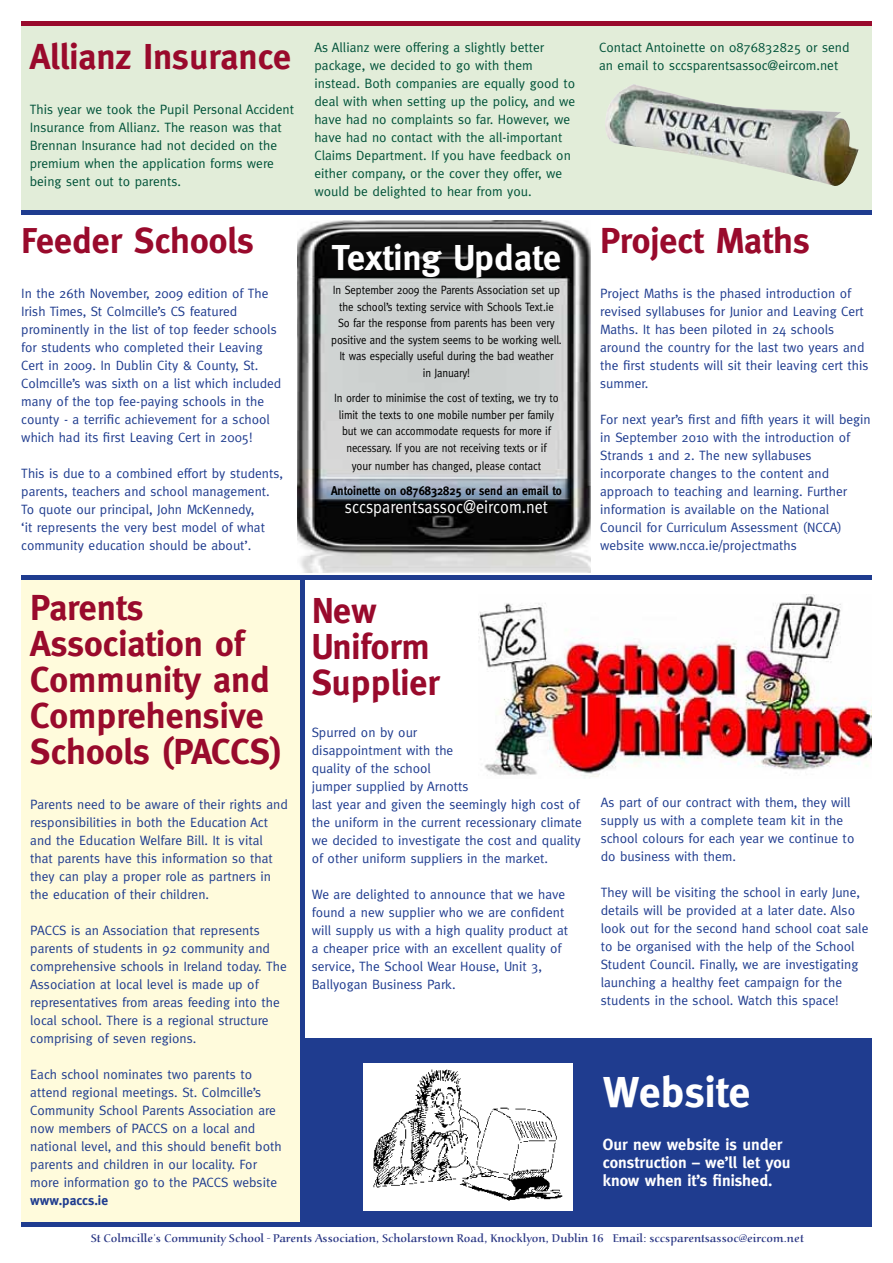
<style>
.page{position:relative;width:893px;height:1263px;background:#fff}
.page>*{position:absolute;margin:0;border:0;box-sizing:border-box;transform-origin:0 0}
.t1{font:700 43.2px "Meta";color:#fff}
.t2{font:700 36px/36px "Meta";color:#990a2c}
.t3{font:700 36px "Meta";color:#fff}
.t4{font:18px "Meta";color:#fff;scale:.9 1}
.t5{font:700 16.2px/18px "Meta";color:#fff}
.t6{font:13.5px/18px "Meta";color:#1f3c8f}
.t7{font:13.5px/18px "Meta";color:#005239}
.t8{font:700 13.5px "Meta";color:#1f3c8f}
.t9{font:700 12.75px "Meta";color:#000;scale:.9 1}
.t10{font:12px/16.5px "Meta";letter-spacing:-.01em;color:#000;text-align:center;scale:.9 1}
.t11{font:11.55px "URW Alcuin T";color:#283583}
</style>
<div class="page">
<div style="left:21px;top:21px;width:851px;height:192px;background:#e2edd9"></div>
<div style="left:21px;top:578px;width:281px;height:648px;background:#fffbdc"></div>
<img style="left:298px;top:220px;width:292px;height:352px">
<div style="left:21px;top:1222px;width:851px;height:5px;background:#1f3c8f"></div>
<img style="left:478px;top:594px;width:394px;height:184px">
<div style="left:21px;top:21px;width:851px;height:5px;background:#990a2c"></div>
<div style="left:21px;top:210px;width:851px;height:5px;background:#1f3c8f"></div>
<div style="left:21px;top:575px;width:851px;height:5px;background:#1f3c8f"></div>
<div style="left:300px;top:578px;width:5px;height:645px;background:#1f3c8f"></div>
<div style="left:300px;top:1038px;width:572px;height:185px;background:#1f3c8f"></div>
<div style="left:363px;top:1063px;width:209px;height:148px;background:#fff"></div>
<img style="left:373px;top:1069px;width:189px;height:132px">
<img style="left:606px;top:84px;width:253px;height:102px">
<h2 class="t2" style="left:30px;top:39px;width:263px">Allianz Insurance</h2>
<p class="t7" style="left:30px;top:101px;width:266px">This year we took the Pupil Personal Accident Insurance from Allianz. The reason was that Brennan Insurance had not decided on the premium when the application forms were being sent out to parents.</p>
<h2 class="t2" style="left:21px;top:222px;width:234px">Feeder Schools</h2>
<p class="t6" style="left:21px;top:284px;width:262px">In the 26th November, 2009 edition of The Irish Times, St Colmcille’s CS featured prominently in the list of top feeder schools for students who completed their Leaving Cert in 2009. In Dublin City &amp; County, St.<br>Colmcille’s was sixth on a list which included many of the top fee-paying schools in the county - a terrific achievement for a school which had its first Leaving Cert in 2005!</p>
<p class="t6" style="left:21px;top:464px;width:263px">This is due to a combined effort by students, parents, teachers and school management.<br>To quote our principal, John McKennedy,<br>‘it represents the very best model of what community education should be about’.</p>
<h2 class="t2" style="left:30px;top:589px;width:253px">Parents<br>Association of<br>Community and<br>Comprehensive<br>Schools (PACCS)</h2>
<p class="t6" style="left:30px;top:795px;width:259px">Parents need to be aware of their rights and responsibilities in both the Education Act and the Education Welfare Bill. It is vital that parents have this information so that they can play a proper role as partners in the education of their children.</p>
<p class="t6" style="left:30px;top:921px;width:258px">PACCS is an Association that represents parents of students in 92 community and comprehensive schools in Ireland today. The Association at local level is made up of representatives from areas feeding into the local school. There is a regional structure comprising of seven regions.</p>
<p class="t6" style="left:30px;top:1065px;width:253px">Each school nominates two parents to attend regional meetings. St. Colmcille’s Community School Parents Association are now members of PACCS on a local and national level, and this should benefit both parents and children in our locality. For more information go to the PACCS website</p>
<p class="t8" style="left:30px;top:1192px;width:79px">www.paccs.ie</p>
<p class="t7" style="left:314px;top:38px;width:262px">As Allianz were offering a slightly better package, we decided to go with them instead. Both companies are equally good to deal with when setting up the policy, and we have had no complaints so far. However, we have had no contact with the all-important Claims Department. If you have feedback on either company, or the cover they offer, we would be delighted to hear from you.</p>
<p class="t7" style="left:599px;top:38px;width:252px">Contact Antoinette on 0876832825 or send an email to sccsparentsassoc@eircom.net</p>
<h2 class="t3" style="left:332px;top:237px;width:231px">Texting Update</h2>
<p class="t10" style="left:331px;top:282px;width:258px">In September 2009 the Parents Association set up the school’s texting service with Schools Text.ie<br>So far the response from parents has been very positive and the system seems to be working well.<br>It was especially useful during the bad weather<br>in January!</p>
<p class="t10" style="left:334px;top:390px;width:251px">In order to minimise the cost of texting, we try to limit the texts to one mobile number per family but we can accommodate requests for more if necessary. If you are not receiving texts or if</p>
<p class="t10" style="left:352px;top:457px;width:212px">your number has changed, please contact</p>
<p class="t9" style="left:331px;top:483px;width:258px">Antoinette on 0876832825 or send an email to</p>
<h3 class="t4" style="left:345px;top:497px;width:227px">sccsparentsassoc@eircom.net</h3>
<h2 class="t2" style="left:312px;top:592px;width:129px">New<br>Uniform<br>Supplier</h2>
<p class="t6" style="left:312px;top:723px;width:271px">Spurred on by our<br>disappointment with the<br>quality of the school<br>jumper supplied by Arnotts<br>last year and given the seemingly high cost of the uniform in the current recessionary climate we decided to investigate the cost and quality of other uniform suppliers in the market.</p>
<p class="t6" style="left:312px;top:885px;width:258px">We are delighted to announce that we have found a new supplier who we are confident will supply us with a high quality product at a cheaper price with an excellent quality of service, The School Wear House, Unit 3, Ballyogan Business Park.</p>
<h2 class="t2" style="left:600px;top:222px;width:211px">Project Maths</h2>
<p class="t6" style="left:600px;top:284px;width:270px">Project Maths is the phased introduction of revised syllabuses for Junior and Leaving Cert Maths. It has been piloted in 24 schools around the country for the last two years and the first students will sit their leaving cert this summer.</p>
<p class="t6" style="left:600px;top:410px;width:272px">For next year’s first and fifth years it will begin in September 2010 with the introduction of Strands 1 and 2. The new syllabuses incorporate changes to the content and approach to teaching and learning. Further information is available on the National Council for Curriculum Assessment (NCCA) website www.ncca.ie/projectmaths</p>
<p class="t6" style="left:601px;top:793px;width:255px">As part of our contract with them, they will supply us with a complete team kit in the school colours for each year we continue to do business with them.</p>
<p class="t6" style="left:601px;top:883px;width:269px">They will be visiting the school in early June, details will be provided at a later date. Also look out for the second hand school coat sale to be organised with the help of the School Student Council. Finally, we are investigating launching a healthy feet campaign for the students in the school. Watch this space!</p>
<h1 class="t1" style="left:603px;top:1067px;width:149px">Website</h1>
<p class="t5" style="left:603px;top:1135px;width:189px">Our new website is under construction – we’ll let you know when it’s finished.</p>
<p class="t11" style="left:91px;top:1231px;width:714px">St Colmcille’s Community School - Parents Association, Scholarstown Road, Knocklyon, Dublin 16 Email: sccsparentsassoc@eircom.net</p>
</div>
